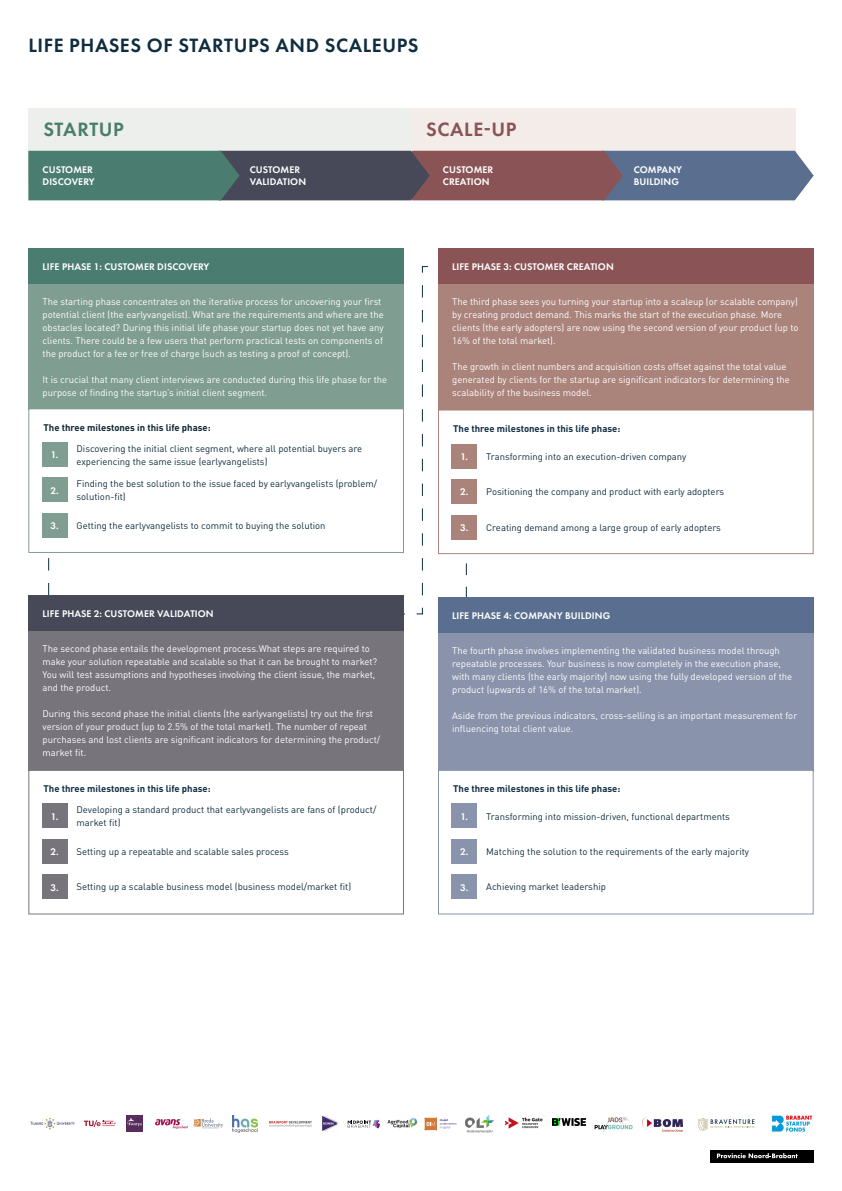
<style>
.page{position:relative;width:842px;height:1191px;background:#fff}
.page>*{position:absolute;margin:0;border:0;box-sizing:border-box;transform-origin:0 0}
.t1{font:600 20px "Futura PT";letter-spacing:.03em;color:#0f2d3f}
.t2{font:600 20px "Futura PT";letter-spacing:.03em;color:#8a5456}
.t3{font:600 20px "Futura PT";letter-spacing:.03em;color:#4a7d6f}
.t4{font:600 10px "Futura PT";letter-spacing:.01em;color:#fff}
.t5{font:9.5px/13px "DINOT";color:#fff}
.t6{font:9.5px/13px "DINOT";color:#0f2d3f}
.t7{font:700 9.5px "DINOT";color:#0f2d3f}
.t8{font:700 9.5px "DINOT";color:#0d2534}
</style>
<div class="page">
<div style="left:411px;top:108px;width:384px;height:72px;background:#f3ece9"></div>
<div style="left:28px;top:108px;width:383px;height:72px;background:#edefec"></div>
<div style="left:28px;top:283px;width:376px;height:127px;background:#809d92"></div>
<div style="left:28px;top:248px;width:376px;height:36px;background:#4a7d6f"></div>
<div style="left:28px;top:408px;width:376px;height:145px;border:1px solid #809d92"></div>
<div style="left:42px;top:442px;width:25px;height:24px;background:#809d92"></div>
<div style="left:42px;top:477px;width:25px;height:25px;background:#809d92"></div>
<div style="left:42px;top:513px;width:25px;height:24px;background:#809d92"></div>
<div style="left:28px;top:630px;width:376px;height:140px;background:#77747c"></div>
<div style="left:28px;top:595px;width:376px;height:36px;background:#474858"></div>
<div style="left:28px;top:770px;width:376px;height:144px;border:1px solid #77747c"></div>
<div style="left:42px;top:803px;width:25px;height:25px;background:#77747c"></div>
<div style="left:42px;top:839px;width:25px;height:24px;background:#77747c"></div>
<div style="left:42px;top:874px;width:25px;height:25px;background:#77747c"></div>
<div style="left:438px;top:283px;width:376px;height:127px;background:#aa837b"></div>
<div style="left:438px;top:248px;width:376px;height:36px;background:#8a5456"></div>
<div style="left:438px;top:409px;width:376px;height:145px;border:1px solid #aa837b"></div>
<div style="left:452px;top:444px;width:25px;height:24px;background:#aa837b"></div>
<div style="left:452px;top:479px;width:25px;height:25px;background:#aa837b"></div>
<div style="left:452px;top:515px;width:25px;height:24px;background:#aa837b"></div>
<div style="left:438px;top:632px;width:376px;height:139px;background:#8993ab"></div>
<div style="left:438px;top:597px;width:376px;height:36px;background:#5a6e8f"></div>
<div style="left:438px;top:770px;width:376px;height:144px;border:1px solid #8993ab"></div>
<div style="left:452px;top:803px;width:25px;height:25px;background:#8993ab"></div>
<div style="left:452px;top:839px;width:25px;height:24px;background:#8993ab"></div>
<div style="left:452px;top:874px;width:25px;height:25px;background:#8993ab"></div>
<svg style="left:28px;top:151px;width:786px;height:49px;background:#5f646c"></svg>
<div style="left:710px;top:1149px;width:104px;height:13px;background:#000"></div>
<svg style="left:717px;top:1153px;width:81px;height:5px"></svg>
<svg style="left:698px;top:1118px;width:56px;height:13px"></svg>
<img style="left:505px;top:1117px;width:38px;height:12px">
<img style="left:553px;top:1118px;width:32px;height:7px">
<img style="left:466px;top:1115px;width:27px;height:17px">
<img style="left:771px;top:1115px;width:42px;height:17px">
<img style="left:642px;top:1116px;width:41px;height:15px">
<img style="left:30px;top:1117px;width:45px;height:13px">
<img style="left:126px;top:1115px;width:17px;height:17px">
<img style="left:156px;top:1119px;width:31px;height:9px">
<svg style="left:193px;top:1118px;width:30px;height:10px"></svg>
<img style="left:233px;top:1115px;width:24px;height:17px">
<img style="left:269px;top:1121px;width:43px;height:6px">
<img style="left:322px;top:1116px;width:16px;height:15px">
<svg style="left:348px;top:1119px;width:32px;height:9px"></svg>
<img style="left:387px;top:1118px;width:31px;height:11px">
<svg style="left:424px;top:1117px;width:32px;height:13px"></svg>
<svg style="left:84px;top:1120px;width:32px;height:6px"></svg>
<img style="left:594px;top:1117px;width:39px;height:15px">
<p class="t1" style="left:28px;top:33px;width:392px">LIFE PHASES OF STARTUPS AND SCALEUPS</p>
<p class="t3" style="left:44px;top:117px;width:82px">STARTUP</p>
<p class="t2" style="left:426px;top:117px;width:92px">SCALE-UP</p>
<p class="t4" style="left:43px;top:164px;width:52px">CUSTOMER</p>
<p class="t4" style="left:43px;top:176px;width:54px">DISCOVERY</p>
<p class="t4" style="left:250px;top:163px;width:52px">CUSTOMER</p>
<p class="t4" style="left:250px;top:175px;width:58px">VALIDATION</p>
<p class="t4" style="left:443px;top:163px;width:52px">CUSTOMER</p>
<p class="t4" style="left:443px;top:175px;width:48px">CREATION</p>
<p class="t4" style="left:634px;top:163px;width:50px">COMPANY</p>
<p class="t4" style="left:634px;top:175px;width:47px">BUILDING</p>
<p class="t4" style="left:43px;top:260px;width:168px">LIFE PHASE 1: CUSTOMER DISCOVERY</p>
<p class="t4" style="left:452px;top:260px;width:163px">LIFE PHASE 3: CUSTOMER CREATION</p>
<p class="t5" style="left:43px;top:295px;width:343px">The starting phase concentrates on the iterative process for uncovering your first potential client (the earlyvangelist). What are the requirements and where are the obstacles located? During this initial life phase your startup does not yet have any clients. There could be a few users that perform practical tests on components of the product for a fee or free of charge (such as testing a proof of concept).</p>
<p class="t5" style="left:43px;top:373px;width:346px">It is crucial that many client interviews are conducted during this life phase for the purpose of finding the startup’s initial client segment.</p>
<p class="t8" style="left:44px;top:421px;width:169px">The three milestones in this life phase:</p>
<p class="t4" style="left:51px;top:448px;width:9px">1.</p>
<p class="t6" style="left:77px;top:441px;width:287px">Discovering the initial client segment, where all potential buyers are experiencing the same issue (earlyvangelists)</p>
<p class="t4" style="left:51px;top:484px;width:10px">2.</p>
<p class="t6" style="left:77px;top:477px;width:302px">Finding the best solution to the issue faced by earlyvangelists (problem/ solution-fit)</p>
<p class="t4" style="left:51px;top:519px;width:10px">3.</p>
<p class="t6" style="left:77px;top:519px;width:251px">Getting the earlyvangelists to commit to buying the solution</p>
<p class="t4" style="left:43px;top:607px;width:173px">LIFE PHASE 2: CUSTOMER VALIDATION</p>
<p class="t5" style="left:43px;top:642px;width:336px">The second phase entails the development process.What steps are required to make your solution repeatable and scalable so that it can be brought to market?<br>You will test assumptions and hypotheses involving the client issue, the market, and the product.</p>
<p class="t5" style="left:43px;top:707px;width:339px">During this second phase the initial clients (the earlyvangelists) try out the first version of your product (up to 2.5% of the total market). The number of repeat purchases and lost clients are significant indicators for determining the product/ market fit.</p>
<p class="t7" style="left:44px;top:782px;width:169px">The three milestones in this life phase:</p>
<p class="t4" style="left:51px;top:810px;width:9px">1.</p>
<p class="t6" style="left:77px;top:803px;width:301px">Developing a standard product that earlyvangelists are fans of (product/ market fit)</p>
<p class="t4" style="left:51px;top:845px;width:10px">2.</p>
<p class="t6" style="left:77px;top:845px;width:214px">Setting up a repeatable and scalable sales process</p>
<p class="t4" style="left:51px;top:881px;width:10px">3.</p>
<p class="t6" style="left:77px;top:880px;width:276px">Setting up a scalable business model (business model/market fit)</p>
<p class="t5" style="left:452px;top:295px;width:348px">The third phase sees you turning your startup into a scaleup (or scalable company) by creating product demand. This marks the start of the execution phase. More clients (the early adopters) are now using the second version of your product (up to 16% of the total market).</p>
<p class="t5" style="left:452px;top:360px;width:339px">The growth in client numbers and acquisition costs offset against the total value generated by clients for the startup are significant indicators for determining the scalability of the business model.</p>
<p class="t7" style="left:453px;top:422px;width:169px">The three milestones in this life phase:</p>
<p class="t4" style="left:460px;top:450px;width:9px">1.</p>
<p class="t6" style="left:486px;top:450px;width:202px">Transforming into an execution-driven company</p>
<p class="t4" style="left:460px;top:486px;width:10px">2.</p>
<p class="t6" style="left:486px;top:485px;width:240px">Positioning the company and product with early adopters</p>
<p class="t4" style="left:460px;top:521px;width:10px">3.</p>
<p class="t6" style="left:486px;top:520px;width:236px">Creating demand among a large group of early adopters</p>
<p class="t4" style="left:452px;top:609px;width:160px">LIFE PHASE 4: COMPANY BUILDING</p>
<p class="t5" style="left:452px;top:643px;width:342px">The fourth phase involves implementing the validated business model through repeatable processes. Your business is now completely in the execution phase, with many clients (the early majority) now using the fully developed version of the product (upwards of 16% of the total market).</p>
<p class="t5" style="left:452px;top:708px;width:347px">Aside from the previous indicators, cross-selling is an important measurement for influencing total client value.</p>
<p class="t7" style="left:453px;top:782px;width:169px">The three milestones in this life phase:</p>
<p class="t4" style="left:460px;top:810px;width:9px">1.</p>
<p class="t6" style="left:486px;top:809px;width:245px">Transforming into mission-driven, functional departments</p>
<p class="t4" style="left:460px;top:845px;width:10px">2.</p>
<p class="t6" style="left:486px;top:845px;width:264px">Matching the solution to the requirements of the early majority</p>
<p class="t4" style="left:460px;top:881px;width:10px">3.</p>
<p class="t6" style="left:486px;top:880px;width:121px">Achieving market leadership</p>
</div>
